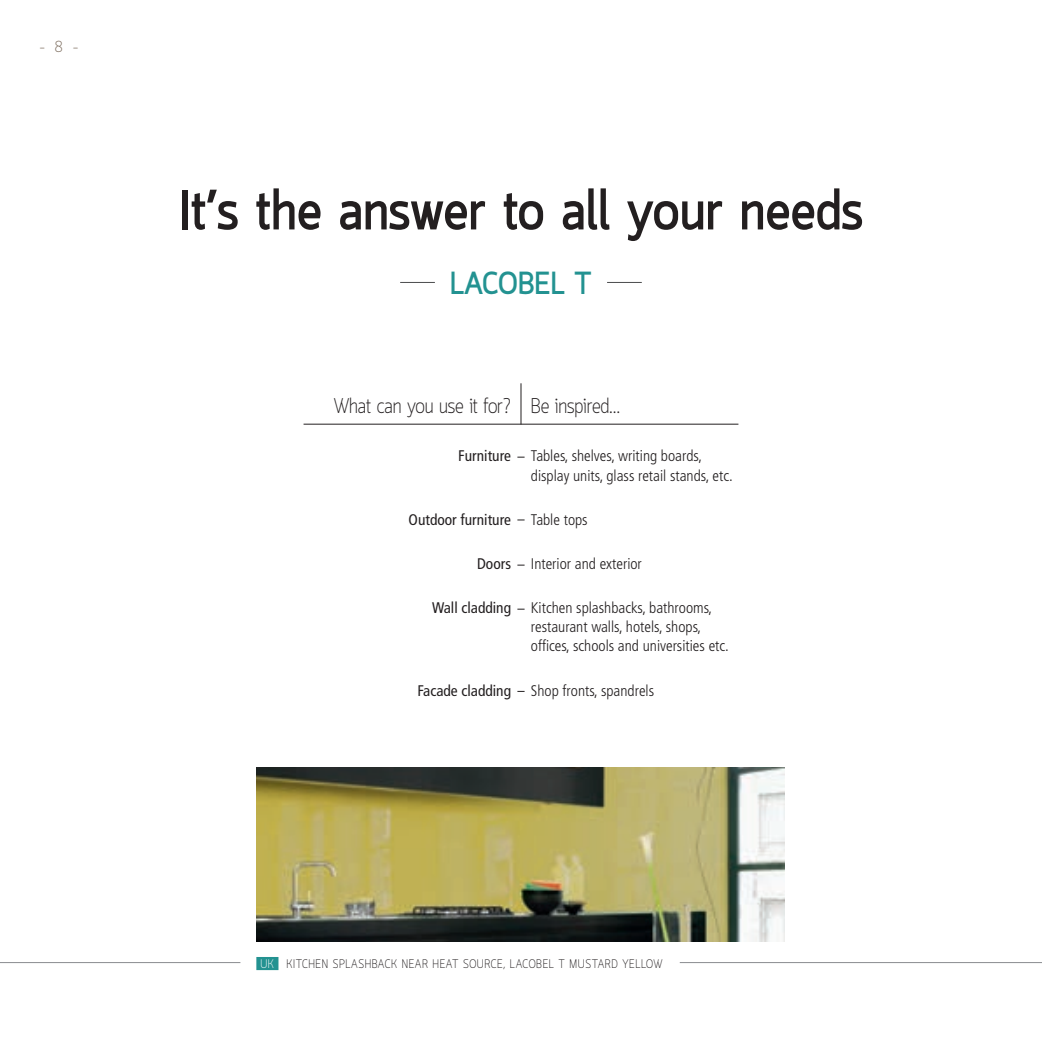
<style>
.page{position:relative;width:1042px;height:1042px;background:#fff}
.page>*{position:absolute;margin:0;border:0;box-sizing:border-box;transform-origin:0 0}
.t1{font:700 56px "Quark";color:#231f20;scale:.95 1}
.t2{font:700 31.5px "Quark";color:#239291;scale:.95 1}
.t3{font:300 21px "Quark";letter-spacing:-.01em;color:#231f20;scale:.9 1}
.t4{font:300 15.75px "Quark";color:#7a6a5b}
.t5{font:300 condensed 15.4px/19.2px "Frutiger LT Std";color:#231f20}
.t6{font:condensed 15.4px "Frutiger LT Std";color:#231f20}
.t7{font:300 12.25px "Quark";letter-spacing:.05em;color:#231f20;scale:.9 1}
.s1{color:#fff}
</style>
<div class="page">
<img style="left:256px;top:767px;width:529px;height:174px">
<div style="left:256px;top:957px;width:22px;height:13px;background:#239291"></div>
<hr style="left:680px;top:962px;width:362px;height:1px;background:#8a8c8f">
<hr style="left:0;top:962px;width:240px;height:1px;background:#8a8c8f">
<hr style="left:303px;top:424px;width:435px;height:1px;background:#231f20">
<hr style="left:521px;top:383px;width:1px;height:41px;background:#231f20">
<hr style="left:400px;top:282px;width:35px;height:1px;background:#4b4c4d">
<hr style="left:607px;top:282px;width:35px;height:1px;background:#4b4c4d">
<p class="t4" style="left:40px;top:37px;width:40px">– 8 –</p>
<h1 class="t1" style="left:179px;top:177px;width:722px">It’s the answer to all your needs</h1>
<h2 class="t2" style="left:450px;top:265px;width:151px">LACOBEL T</h2>
<h3 class="t3" style="left:334px;top:393px;width:198px">What can you use it for?</h3>
<p class="t6" style="left:458px;top:447px;width:54px">Furniture</p>
<p class="t6" style="left:409px;top:510px;width:104px">Outdoor furniture</p>
<p class="t6" style="left:477px;top:554px;width:35px">Doors</p>
<p class="t6" style="left:432px;top:598px;width:80px">Wall cladding</p>
<p class="t6" style="left:417px;top:681px;width:95px">Facade cladding</p>
<h3 class="t3" style="left:531px;top:393px;width:101px">Be inspired…</h3>
<p class="t5" style="left:531px;top:447px;width:203px">Tables, shelves, writing boards, display units, glass retail stands, etc.</p>
<p class="t5" style="left:531px;top:510px;width:58px">Table tops</p>
<p class="t5" style="left:531px;top:554px;width:112px">Interior and exterior</p>
<p class="t5" style="left:531px;top:598px;width:199px">Kitchen splashbacks, bathrooms, restaurant walls, hotels, shops, offices, schools and universities etc.</p>
<p class="t5" style="left:531px;top:681px;width:125px">Shop fronts, spandrels</p>
<p class="t7" style="left:260px;top:956px;width:448px"><span class="s1">UK</span> KITCHEN SPLASHBACK NEAR HEAT SOURCE, LACOBEL T MUSTARD YELLOW</p>
</div>
